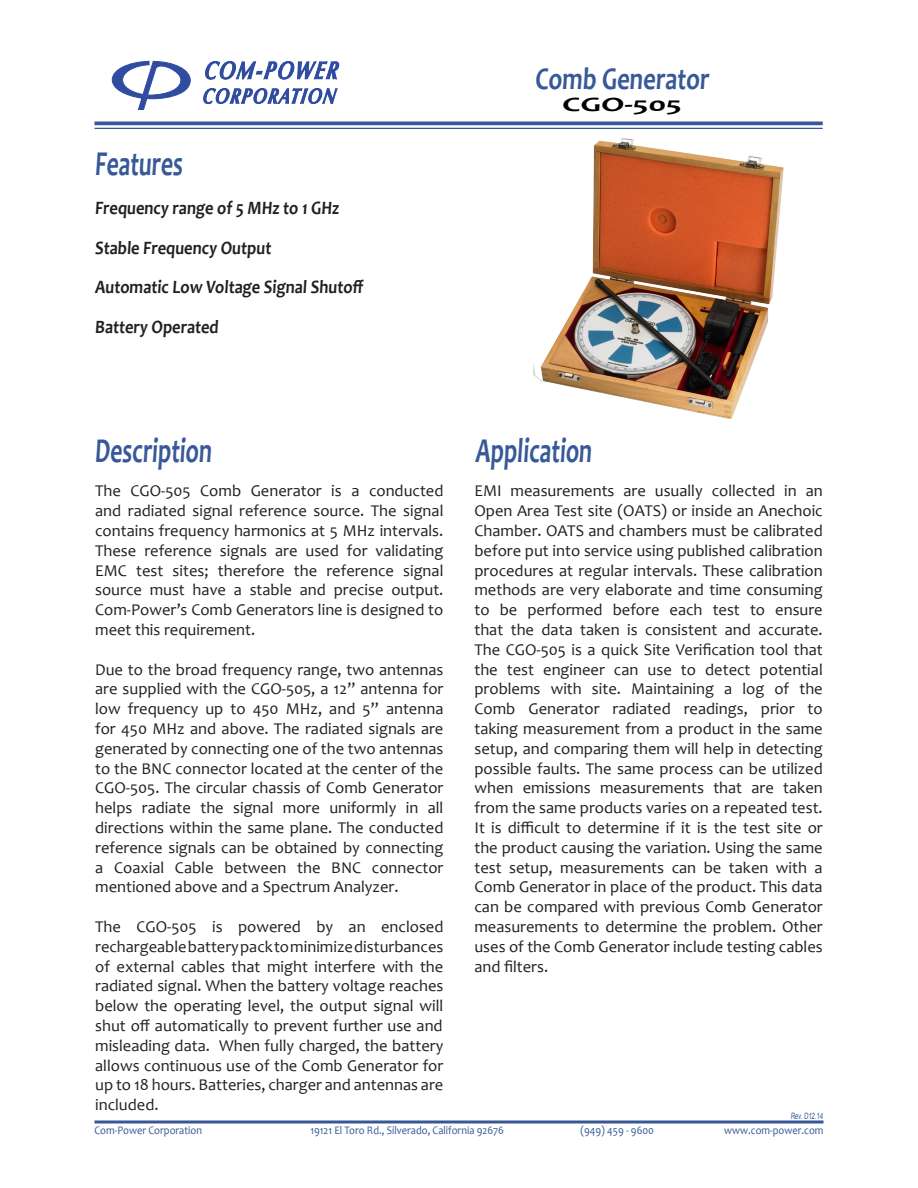
<style>
.page{position:relative;width:918px;height:1188px;background:#fff}
.page>*{position:absolute;margin:0;border:0;box-sizing:border-box;transform-origin:0 0}
.t1{font:700 35.1px "Candara";color:#375998;scale:.68 1}
.t2{font:700 31.65px "Candara";color:#375998;scale:.78 1}
.t3{font:700 20.4px "Candara";color:#000;scale:1.64 1}
.t4{font:700 18.9px/39.6px "Candara";color:#231f20;scale:.87 1}
.t5{font:16.5px/19.8px "Candara";color:#231f20;text-align:justify}
.t6{font:11.55px "Candara";color:#365897;scale:.91 1}
.t7{font:8.7px "Arial";color:#375998;scale:.68 1}
</style>
<div class="page">
<svg style="left:112px;top:61px;width:78px;height:49px"></svg>
<svg style="left:203px;top:61px;width:137px;height:43px"></svg>
<hr style="left:94px;top:122px;width:729px;height:3px;background:#385797">
<hr style="left:94px;top:128px;width:729px;height:1px;background:#385797">
<svg style="left:94px;top:1120px;width:730px;height:4px;background:#6980b0"></svg>
<img style="left:534px;top:138px;width:250px;height:281px">
<p class="t1" style="left:94px;top:141px;width:135px">Features</p>
<p class="t4" style="left:95px;top:188px;width:312px">Frequency range of 5 MHz to 1 GHz<br>Stable Frequency Output<br>Automatic Low Voltage Signal Shutoff<br>Battery Operated</p>
<p class="t2" style="left:535px;top:59px;width:228px">Comb Generator</p>
<p class="t3" style="left:562px;top:92px;width:76px">CGO-505</p>
<p class="t1" style="left:95px;top:428px;width:178px">Description</p>
<p class="t5" style="left:95px;top:481px;width:350px">The CGO-505 Comb Generator is a conducted and radiated signal reference source. The signal contains frequency harmonics at 5 MHz intervals.<br>These reference signals are used for validating EMC test sites; therefore the reference signal source must have a stable and precise output.<br>Com-Power’s Comb Generators line is designed to meet this requirement.</p>
<p class="t5" style="left:95px;top:659px;width:350px">Due to the broad frequency range, two antennas are supplied with the CGO-505, a 12” antenna for low frequency up to 450 MHz, and 5” antenna for 450 MHz and above. The radiated signals are generated by connecting one of the two antennas to the BNC connector located at the center of the CGO-505. The circular chassis of Comb Generator helps radiate the signal more uniformly in all directions within the same plane. The conducted reference signals can be obtained by connecting a Coaxial Cable between the BNC connector mentioned above and a Spectrum Analyzer.</p>
<p class="t5" style="left:95px;top:917px;width:350px">The CGO-505 is powered by an enclosed rechargeable battery pack to minimize disturbances of external cables that might interfere with the radiated signal. When the battery voltage reaches below the operating level, the output signal will shut off automatically to prevent further use and misleading data. When fully charged, the battery allows continuous use of the Comb Generator for up to 18 hours. Batteries, charger and antennas are included.</p>
<p class="t1" style="left:475px;top:428px;width:177px">Application</p>
<p class="t5" style="left:474px;top:481px;width:350px">EMI measurements are usually collected in an Open Area Test site (OATS) or inside an Anechoic Chamber. OATS and chambers must be calibrated before put into service using published calibration procedures at regular intervals. These calibration methods are very elaborate and time consuming to be performed before each test to ensure that the data taken is consistent and accurate.<br>The CGO-505 is a quick Site Verification tool that the test engineer can use to detect potential problems with site. Maintaining a log of the Comb Generator radiated readings, prior to taking measurement from a product in the same setup, and comparing them will help in detecting possible faults. The same process can be utilized when emissions measurements that are taken from the same products varies on a repeated test.<br>It is difficult to determine if it is the test site or the product causing the variation. Using the same test setup, measurements can be taken with a Comb Generator in place of the product. This data can be compared with previous Comb Generator measurements to determine the problem. Other uses of the Comb Generator include testing cables and filters.</p>
<p class="t7" style="left:791px;top:1110px;width:51px">Rev. D12.14</p>
<p class="t6" style="left:94px;top:1123px;width:120px">Com-Power Corporation</p>
<p class="t6" style="left:310px;top:1123px;width:214px">19121 El Toro Rd., Silverado, California 92676</p>
<p class="t6" style="left:580px;top:1123px;width:82px">(949) 459 - 9600</p>
<p class="t6" style="left:724px;top:1123px;width:111px">www.com-power.com</p>
</div>
